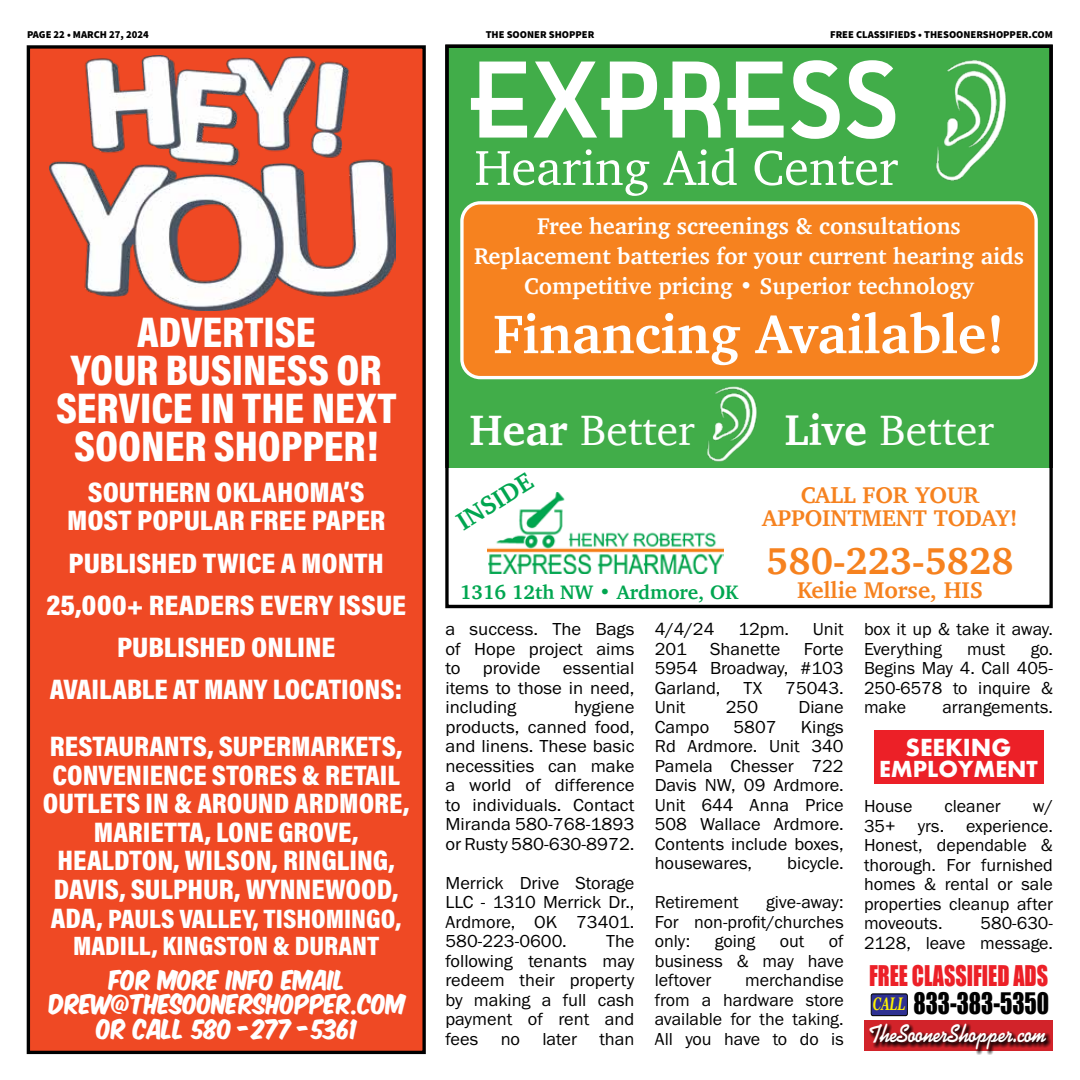
<style>
.page{position:relative;width:1080px;height:1080px;background:#fff}
.page>*{position:absolute;margin:0;border:0;box-sizing:border-box;transform-origin:0 0}
.t1{font:800 108.6px "Biscayne";color:#fff}
.t2{font:700 55.5px "Charter";color:#fff}
.t3{font:50.25px "Charter";color:#fff}
.t4{font:43.5px "Charter";color:#fff}
.t5{font:900 43.35px/38.1px "Acumin Pro Cond";color:#fff;text-align:center}
.t6{font:700 38.25px "Charter";color:#f6821f}
.t7{font:900 28.5px/28.5px "Acumin Pro Cond";color:#fff;text-align:center;scale:1.04 1}
.t8{font:900 28.5px/42.2px "Acumin Pro Cond";color:#fff;text-align:center;scale:1.08 1}
.t9{font:27.15px "Impact";color:#000;scale:.84 1}
.t10{font:900 26.85px/26.8px "Acumin Pro Cond";color:#fff;text-align:center;scale:1.04 1}
.t11{font:26.25px "Impact";color:#ec2027;scale:.84 1}
.t12{font:700 25.5px "Alako";color:#fff;scale:.79 1}
.t13{font:700 25.5px "Aharoni";color:#fff}
.t14{font:700 25.5px "Charter";color:#00a650}
.t15{font:700 24px "Aharoni";color:#fff}
.t16{font:700 23.25px/30px "Charter";color:#fff;text-align:center}
.t17{font:23.25px/24.9px "Komika Axis";color:#fff;text-align:center;scale:.9 1}
.t18{font:700 23.25px/23.2px "Charter";color:#f6821f;text-align:center}
.t19{font:700 19.95px "Charter";color:#00a650}
.t20{font:italic 700 18.15px "Georgia";color:#fff200;scale:.63 1}
.t21{font:18px/19.5px "Franklin Gothic URW Boo";color:#000;text-align:justify}
.t22{font:18px/19.5px "Franklin Gothic URW Boo";color:#000;text-align:justify;scale:1.04 1}
.t23{font:900 10.5px "Source Sans Pro";color:#000}
.s1{font-size:28.5px}
.s2{font-weight:700}
</style>
<div class="page">
<div style="left:874px;top:730px;width:169px;height:54px;background:#ec2027"></div>
<div style="left:864px;top:1020px;width:189px;height:31px;background:#d2232a"></div>
<div style="left:871px;top:994px;width:36px;height:22px;background:#2e3092;border-radius:2px"></div>
<div style="left:871px;top:994px;width:37px;height:22px;border:1px solid #000;border-radius:2px"></div>
<svg style="left:870px;top:1024px;width:181px;height:31px"></svg>
<div style="left:28px;top:47px;width:396px;height:1005px;background:#ef4924"></div>
<div style="left:27px;top:45px;width:399px;height:1009px;border:3px solid #000"></div>
<img style="left:50px;top:55px;width:345px;height:256px">
<div style="left:447px;top:46px;width:604px;height:560px;background:#41ad49"></div>
<img style="left:936px;top:60px;width:71px;height:121px">
<div style="left:445px;top:468px;width:608px;height:140px;background:#fff"></div>
<img style="left:488px;top:492px;width:236px;height:81px">
<div style="left:462px;top:203px;width:574px;height:175px;background:#f6821f;border-radius:18px"></div>
<div style="left:460px;top:201px;width:578px;height:178px;border:3px solid #fff;border-radius:18px"></div>
<img style="left:707px;top:386px;width:50px;height:76px">
<div style="left:445px;top:45px;width:608px;height:563px;border:3px solid #000"></div>
<p class="t23" style="left:27px;top:27px;width:123px">PAGE 22 • MARCH 27, 2024</p>
<p class="t23" style="left:486px;top:27px;width:110px">THE SOONER SHOPPER</p>
<p class="t23" style="left:830px;top:27px;width:224px">FREE CLASSIFIEDS • THESOONERSHOPPER.COM</p>
<h3 class="t5" style="left:56px;top:312px;width:342px">ADVERTISE<br>YOUR BUSINESS OR<br>SERVICE IN THE NEXT<br>SOONER SHOPPER!</h3>
<h3 class="t8" style="left:67px;top:477px;width:296px;line-height:28.5px">SOUTHERN OKLAHOMA’S<br>MOST POPULAR FREE PAPER</h3>
<h3 class="t8" style="left:46px;top:541px;width:334px">PUBLISHED TWICE A MONTH<br>25,000+ READERS EVERY ISSUE<br>PUBLISHED ONLINE<br>AVAILABLE AT MANY LOCATIONS:</h3>
<h3 class="t7" style="left:43px;top:731px;width:354px">RESTAURANTS, SUPERMARKETS,<br>CONVENIENCE STORES &amp; RETAIL<br>OUTLETS IN &amp; AROUND ARDMORE,<br>MARIETTA, LONE GROVE,<br>HEALDTON, WILSON, RINGLING,<br>DAVIS, SULPHUR, WYNNEWOOD,</h3>
<h3 class="t10" style="left:51px;top:904px;width:339px"><span class="s1">ADA,</span> PAULS VALLEY, TISHOMINGO,<br>MADILL, KINGSTON &amp; DURANT</h3>
<p class="t17" style="left:49px;top:969px;width:397px">FOR MORE INFO EMAIL<br>DREW@THESOONERSHOPPER.COM<br>OR CALL 580 -277 -5361</p>
<h1 class="t1" style="left:469px;top:36px;width:431px">EXPRESS</h1>
<h3 class="t3" style="left:474px;top:124px;width:425px">Hearing Aid Center</h3>
<p class="t16" style="left:474px;top:211px;width:551px">Free hearing screenings &amp; consultations<br>Replacement batteries for your current hearing aids<br>Competitive pricing • Superior technology</p>
<h2 class="t2" style="left:493px;top:286px;width:513px">Financing Available!</h2>
<h3 class="t4" style="left:470px;top:392px;width:227px"><span class="s2">Hear</span> Better</h3>
<h3 class="t4" style="left:785px;top:392px;width:211px"><span class="s2">Live</span> Better</h3>
<h3 class="t14" style="left:447px;top:505px;width:86px;rotate:-32deg">INSIDE</h3>
<p class="t19" style="left:460px;top:575px;width:280px">1316 12th NW • Ardmore, OK</p>
<p class="t18" style="left:762px;top:483px;width:257px">CALL FOR YOUR<br>APPOINTMENT TODAY!</p>
<h3 class="t6" style="left:766px;top:528px;width:249px">580-223-5828</h3>
<p class="t18" style="left:797px;top:578px;width:187px">Kellie Morse, HIS</p>
<p class="t22" style="left:446px;top:619px;width:183px">a success. The Bags of Hope project aims to provide essential items to those in need, including</p>
<p class="t22" style="left:446px;top:697px;width:183px;text-indent:129px">hygiene products, canned food, and linens. These basic necessities can make a world of difference to individuals. Contact Miranda 580-768-1893 or Rusty 580-630-8972.</p>
<p class="t21" style="left:446px;top:873px;width:191px">Merrick Drive Storage LLC - 1310 Merrick Dr., Ardmore, OK 73401.<br>580-223-0600.</p>
<p class="t21" style="left:446px;top:931px;width:191px;text-indent:161px">The following tenants may redeem their property by making a full cash payment of rent and fees no later than</p>
<p class="t21" style="left:655px;top:619px;width:61px">4/4/24</p>
<p class="t21" style="left:738px;top:619px;width:52px">12pm.</p>
<p class="t21" style="left:813px;top:619px;width:32px">Unit</p>
<p class="t21" style="left:655px;top:639px;width:34px">201</p>
<p class="t21" style="left:710px;top:639px;width:72px">Shanette</p>
<p class="t21" style="left:655px;top:639px;width:190px;text-indent:149px">Forte 5954 Broadway, #103<br>Garland,</p>
<p class="t21" style="left:743px;top:678px;width:20px">TX</p>
<p class="t21" style="left:785px;top:678px;width:60px">75043.</p>
<p class="t21" style="left:655px;top:697px;width:32px">Unit</p>
<p class="t21" style="left:726px;top:697px;width:34px">250</p>
<p class="t21" style="left:798px;top:697px;width:47px">Diane</p>
<p class="t21" style="left:655px;top:717px;width:56px">Campo</p>
<p class="t21" style="left:733px;top:717px;width:45px">5807</p>
<p class="t21" style="left:655px;top:717px;width:191px;text-indent:146px">Kings Rd Ardmore. Unit 340<br>Pamela Chesser 722<br>Davis NW, 09 Ardmore.<br>Unit 644 Anna Price 508 Wallace Ardmore.<br>Contents include boxes, housewares,</p>
<p class="t21" style="left:787px;top:853px;width:58px">bicycle.</p>
<p class="t21" style="left:655px;top:892px;width:190px;text-indent:111px">give-away:<br>For non-profit/churches only:</p>
<p class="t21" style="left:655px;top:892px;width:85px">Retirement</p>
<p class="t21" style="left:655px;top:931px;width:191px;text-indent:174px">of business &amp; may have leftover</p>
<p class="t21" style="left:715px;top:931px;width:42px">going</p>
<p class="t21" style="left:780px;top:931px;width:26px">out</p>
<p class="t21" style="left:655px;top:970px;width:191px;text-indent:91px">merchandise from a hardware store available for the taking.<br>All you have to do is</p>
<p class="t21" style="left:864px;top:619px;width:190px">box it up &amp; take it away.<br>Everything</p>
<p class="t21" style="left:967px;top:639px;width:40px">must</p>
<p class="t21" style="left:864px;top:639px;width:191px;text-indent:167px">go.<br>Begins May 4. Call 405- 250-6578 to inquire &amp; make</p>
<p class="t21" style="left:942px;top:697px;width:112px">arrangements.</p>
<h3 class="t13" style="left:906px;top:738px;width:107px">SEEKING</h3>
<h3 class="t15" style="left:879px;top:760px;width:160px">EMPLOYMENT</h3>
<p class="t21" style="left:864px;top:796px;width:50px">House</p>
<p class="t21" style="left:944px;top:796px;width:58px">cleaner</p>
<p class="t21" style="left:864px;top:796px;width:191px;text-indent:169px">w/ 35+ yrs. experience.<br>Honest, dependable &amp; thorough. For furnished homes &amp; rental or sale properties cleanup after moveouts.</p>
<p class="t21" style="left:864px;top:913px;width:191px;text-align:right">580-630-<br>2128, leave message.</p>
<h3 class="t11" style="left:869px;top:955px;width:215px">FREE CLASSIFIED ADS</h3>
<p class="t20" style="left:873px;top:990px;width:53px">CALL</p>
<h3 class="t12" style="left:869px;top:1018px;width:226px">TheSoonerShopper.com</h3>
<h3 class="t9" style="left:913px;top:983px;width:163px">833-383-5350</h3>
</div>
